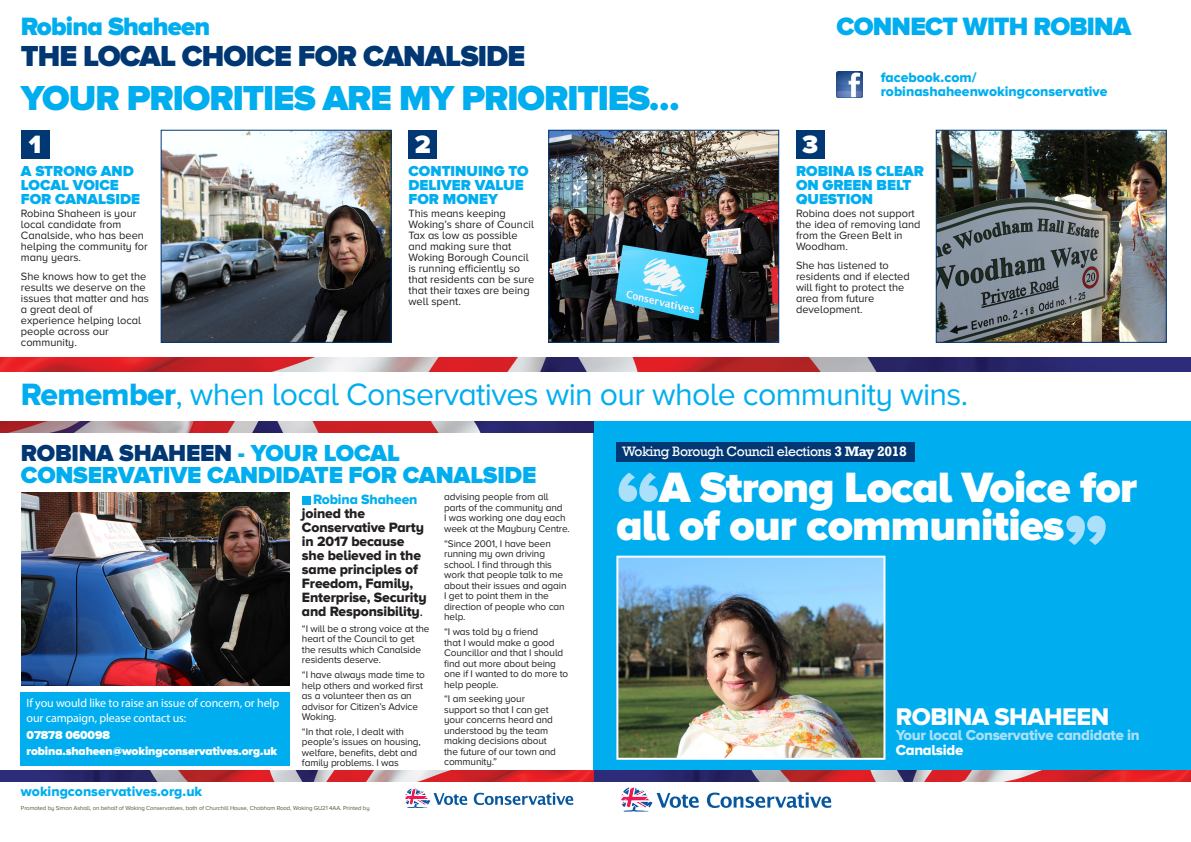
<style>
.page{position:relative;width:1191px;height:842px;background:#fff}
.page>*{position:absolute;margin:0;border:0;box-sizing:border-box;transform-origin:0 0}
.t1{font:900 44px/38px "Proxima Nova A";letter-spacing:-.02em;color:#fff}
.Franklin_Gothic_Heav{font:900 36px "Proxima Nova A";letter-spacing:-.03em;color:#00aeef}
.t2{font:32px "Proxima Nova A";letter-spacing:-.02em;color:#00aeef}
.t3{font:900 30px "Proxima Nova A";letter-spacing:-.03em;color:#013874}
.t4{font:900 26px "Proxima Nova A";letter-spacing:-.03em;color:#00aeef}
.t5{font:900 26px "Proxima Nova A";color:#fff}
.t6{font:25px "Proxima Nova A Extrabld";letter-spacing:-.02em;color:#fff}
.t7{font:900 24px/22px "Proxima Nova A";letter-spacing:-.01em;color:#00aeef}
.t8{font:900 15px/14px "Proxima Nova A";color:#00aeef}
.t9{font:15px/15px "Proxima Nova A Extrabld";letter-spacing:-.02em;color:#aae0f9}
.t10{font:14px/14px "Proxima Nova A Extrabld";letter-spacing:-.01em;color:#231f20}
.Franklin_Gothic_Heav-2{font:14px "Proxima Nova A Extrabld";color:#00aeef}
.Franklin_Gothic_Heav-3{font:14px "Rockwell";letter-spacing:-.03em;color:#fff}
.t11{font:12px/14.4px "Myriad Pro";letter-spacing:-.01em;color:#fff}
.Franklin_Gothic_Heav-4{font:900 12px "Proxima Nova A";letter-spacing:-.01em;color:#fff}
.t12{font:11px/11px "Proxima Nova A";color:#231f20}
.t13{font:10px/10.5px "Proxima Nova A";letter-spacing:-.01em;color:#231f20}
.t14{font:6px "Proxima Nova A";letter-spacing:-.01em;color:#5a5944}
.s1{font-family:"Proxima Nova A Extrabld"}
.s2{color:#013874}
.s3{color:#00aeef}
.s4{font-family:"Myriad Pro"}
.s5{font-weight:700}
.s6{font-size:84px;color:#aae0f9}
.s7{color:#fff}
</style>
<div class="page">
<div style="left:21px;top:692px;width:269px;height:74px;background:#00aeef"></div>
<div style="left:594px;top:421px;width:597px;height:361px;background:#00aeef"></div>
<img style="left:594px;top:770px;width:597px;height:12px">
<svg style="left:621px;top:787px;width:77px;height:25px"></svg>
<svg style="left:707px;top:792px;width:124px;height:16px"></svg>
<img style="left:619px;top:559px;width:263px;height:198px">
<div style="left:616px;top:556px;width:269px;height:204px;border:2px solid #fff"></div>
<div style="left:616px;top:442px;width:299px;height:20px;background:#013874"></div>
<svg style="left:405px;top:788px;width:62px;height:20px"></svg>
<svg style="left:474px;top:793px;width:99px;height:12px"></svg>
<img style="left:21px;top:493px;width:269px;height:193px">
<div style="left:302px;top:496px;width:8px;height:8px;background:#00aeef"></div>
<img style="left:0;top:421px;width:594px;height:11px">
<img style="left:0;top:770px;width:594px;height:12px">
<img style="left:0;top:357px;width:1191px;height:14px">
<div style="left:21px;top:130px;width:28px;height:28px;background:#013874"></div>
<img style="left:163px;top:132px;width:226px;height:209px">
<div style="left:161px;top:130px;width:230px;height:213px;border:1px solid #013874"></div>
<div style="left:408px;top:130px;width:29px;height:28px;background:#013874"></div>
<img style="left:550px;top:132px;width:227px;height:209px">
<div style="left:548px;top:130px;width:231px;height:213px;border:1px solid #013874"></div>
<img style="left:938px;top:132px;width:226px;height:209px">
<div style="left:936px;top:130px;width:230px;height:213px;border:1px solid #013874"></div>
<div style="left:796px;top:130px;width:28px;height:28px;background:#013874"></div>
<img style="left:836px;top:72px;width:26px;height:26px">
<p class="t4" style="left:21px;top:11px;width:191px">Robina Shaheen</p>
<p class="t3" style="left:21px;top:38px;width:506px">THE LOCAL CHOICE FOR CANALSIDE</p>
<p class="Franklin_Gothic_Heav" style="left:21px;top:77px;width:660px">YOUR PRIORITIES ARE MY PRIORITIES…</p>
<p class="t5" style="left:29px;top:129px;width:14px">1</p>
<p class="t8" style="left:21px;top:164px;width:121px">A STRONG AND<br>LOCAL VOICE<br>FOR CANALSIDE</p>
<p class="t12" style="left:21px;top:207px;width:128px">Robina Shaheen is your local candidate from<br>Canalside, who has been helping the community for many years.</p>
<p class="t12" style="left:21px;top:271px;width:129px">She knows how to get the results we deserve on the issues that matter and has a great deal of experience helping local people across our community.</p>
<p class="t5" style="left:415px;top:129px;width:17px">2</p>
<p class="t8" style="left:408px;top:164px;width:122px">CONTINUING TO<br>DELIVER VALUE<br>FOR MONEY</p>
<p class="t12" style="left:408px;top:207px;width:127px">This means keeping<br>Woking’s share of Council<br>Tax as low as possible and making sure that<br>Woking Borough Council is running efficiently so that residents can be sure that their taxes are being well spent.</p>
<p class="t4" style="left:836px;top:11px;width:296px">CONNECT WITH ROBINA</p>
<p class="Franklin_Gothic_Heav-2" style="left:880px;top:69px;width:97px">facebook.com/</p>
<p class="Franklin_Gothic_Heav-2" style="left:880px;top:83px;width:228px">robinashaheenwokingconservative</p>
<p class="t5" style="left:802px;top:129px;width:18px">3</p>
<p class="t8" style="left:796px;top:164px;width:129px">ROBINA IS CLEAR<br>ON GREEN BELT<br>QUESTION</p>
<p class="t12" style="left:796px;top:207px;width:126px">Robina does not support the idea of removing land from the Green Belt in<br>Woodham.</p>
<p class="t12" style="left:796px;top:260px;width:115px">She has listened to residents and if elected will fight to protect the area from future development.</p>
<p class="t2" style="left:21px;top:376px;width:948px"><span class="s1">Remember</span>, when local Conservatives win our whole community wins.</p>
<p class="t7" style="left:21px;top:442px;width:517px"><span class="s2">ROBINA SHAHEEN</span> - YOUR LOCAL<br>CONSERVATIVE CANDIDATE FOR CANALSIDE</p>
<p class="t11" style="left:27px;top:696px;width:254px">If you would like to raise an issue of concern, or help our campaign, please contact us:</p>
<p class="Franklin_Gothic_Heav-4" style="left:27px;top:728px;width:85px">07878 060098</p>
<p class="Franklin_Gothic_Heav-4" style="left:27px;top:743px;width:252px">robina.shaheen@wokingconservatives.org.uk</p>
<p class="t10" style="left:302px;top:492px;width:126px;text-indent:11px"><span class="s3">Robina Shaheen </span>joined the<br>Conservative Party in 2017 because she believed in the same principles of<br>Freedom, Family,<br>Enterprise, Security and Responsibility<span class="s4">.</span></p>
<p class="t13" style="left:302px;top:623px;width:129px">“I will be a strong voice at the heart of the Council to get the results which Canalside residents deserve.</p>
<p class="t13" style="left:302px;top:669px;width:124px">“I have always made time to help others and worked first as a volunteer then as an advisor for Citizen’s Advice<br>Woking.</p>
<p class="t13" style="left:302px;top:726px;width:120px">“In that role, I dealt with people’s issues on housing, welfare, benefits, debt and family problems. I was</p>
<p class="Franklin_Gothic_Heav-2" style="left:21px;top:783px;width:183px">wokingconservatives.org.uk</p>
<p class="t14" style="left:21px;top:804px;width:350px">Promoted by Simon Ashall, on behalf of Woking Conservatives, both of Churchill House, Chobham Road, Woking GU21 4AA. Printed by</p>
<p class="t13" style="left:444px;top:492px;width:127px">advising people from all parts of the community and<br>I was working one day each week at the Maybury Centre.</p>
<p class="t13" style="left:444px;top:538px;width:124px">“Since 2001, I have been running my own driving school. I find through this work that people talk to me about their issues and again<br>I get to point them in the direction of people who can help.</p>
<p class="t13" style="left:444px;top:626px;width:126px">“I was told by a friend<br>that I would make a good<br>Councillor and that I should find out more about being one if I wanted to do more to help people.</p>
<p class="t13" style="left:444px;top:693px;width:113px">“I am seeking your support so that I can get your concerns heard and understood by the team making decisions about the future of our town and community.”</p>
<p class="Franklin_Gothic_Heav-3" style="left:622px;top:443px;width:286px">Woking Borough Council elections <span class="s5">3 May 2018</span></p>
<p class="t1" style="left:616px;top:467px;width:522px"><span class="s6">“</span>A Strong Local Voice for all of our communities<span class="s6">”</span></p>
<p class="t6" style="left:895px;top:703px;width:215px">ROBINA SHAHEEN</p>
<p class="t9" style="left:895px;top:727px;width:245px">Your local Conservative candidate in<br><span class="s7">Canalside</span></p>
</div>
